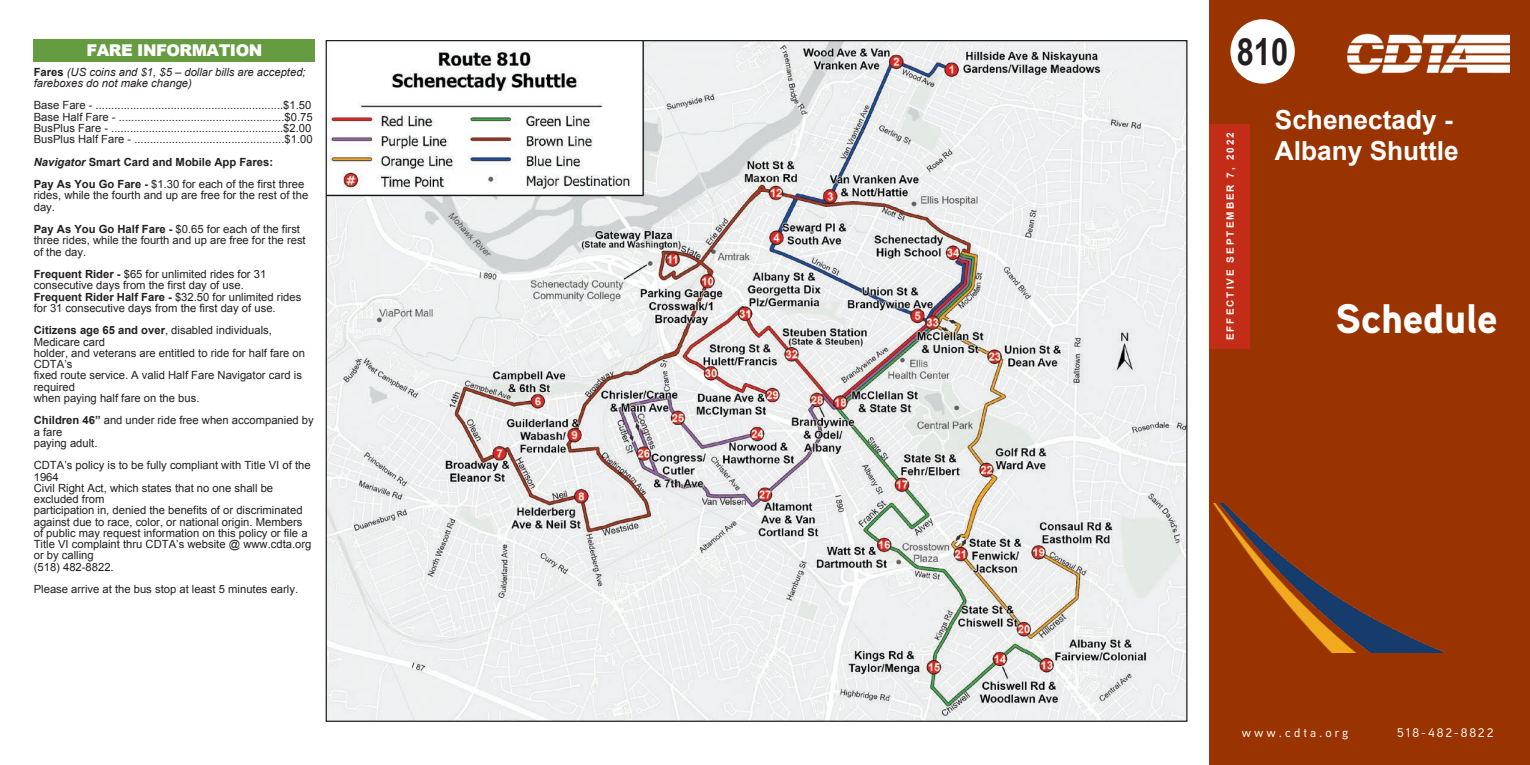
<style>
.page{position:relative;width:1530px;height:765px;background:#fff}
.page>*{position:absolute;margin:0;border:0;box-sizing:border-box;transform-origin:0 0}
.t1{font:900 41.25px "Aaux Pro";color:#fff}
.t2{font:700 37.5px "Arial Narrow";color:#231f20}
.t3{font:700 26.25px/31.5px "Arial";color:#fff}
.t4{font:900 16.25px "Arial";letter-spacing:-.03em;color:#fff}
.t5{font:500 12.5px "Aaux Next";letter-spacing:.24em;color:#fff}
.t6{font:500 12.5px "Aaux Next";letter-spacing:.15em;color:#fff}
.t7{font:11.25px/11.2px "Arial";color:#231f20}
.t8{font:italic 11.25px "Arial";color:#231f20}
.t9{font:700 11.25px "Arial";color:#231f20}
.t10{font:700 10px "Arial";letter-spacing:.2em;color:#fff}
.s1{font-weight:700;font-style:normal}
.s2{font-style:italic}
.s3{font-weight:700}
</style>
<div class="page">
<div style="left:34px;top:39px;width:281px;height:23px;background:#669c41"></div>
<img style="left:328px;top:42px;width:858px;height:678px">
<div style="left:1209px;top:0;width:321px;height:765px;background:#930"></div>
<div style="left:1230px;top:19px;width:65px;height:65px;background:#fff;border-radius:50%"></div>
<div style="left:1209px;top:124px;width:41px;height:225px;background:#c32d17"></div>
<img style="left:1213px;top:503px;width:231px;height:149px">
<img style="left:1347px;top:33px;width:162px;height:41px">
<p class="t4" style="left:86px;top:39px;width:177px">FARE INFORMATION</p>
<p class="t8" style="left:34px;top:64px;width:274px"><span class="s1">Fares</span> (US coins and $1, $5 – dollar bills are accepted;</p>
<p class="t8" style="left:34px;top:76px;width:160px">fareboxes do not make change)</p>
<p class="t7" style="left:34px;top:100px;width:279px">Base Fare - ............................................................$1.50</p>
<p class="t7" style="left:34px;top:111px;width:280px">Base Half Fare - .....................................................$0.75</p>
<p class="t7" style="left:34px;top:122px;width:279px">BusPlus Fare - .......................................................$2.00</p>
<p class="t7" style="left:34px;top:134px;width:280px">BusPlus Half Fare - ................................................$1.00</p>
<p class="t9" style="left:34px;top:154px;width:241px"><span class="s2">Navigator</span> Smart Card and Mobile App Fares:</p>
<p class="t7" style="left:34px;top:179px;width:272px"><span class="s3">Pay As You Go Fare -</span> $1.30 for each of the first three</p>
<p class="t7" style="left:34px;top:190px;width:276px">rides, while the fourth and up are free for the rest of the</p>
<p class="t7" style="left:34px;top:201px;width:23px">day.</p>
<p class="t7" style="left:34px;top:224px;width:274px"><span class="s3">Pay As You Go Half Fare -</span> $0.65 for each of the first three rides, while the fourth and up are free for the rest of the day.</p>
<p class="t7" style="left:34px;top:269px;width:234px"><span class="s3">Frequent Rider -</span> $65 for unlimited rides for 31 consecutive days from the first day of use.</p>
<p class="t7" style="left:34px;top:291px;width:269px"><span class="s3">Frequent Rider Half Fare -</span> $32.50 for unlimited rides for 31 consecutive days from the first day of use.</p>
<p class="t7" style="left:34px;top:325px;width:240px"><span class="s3">Citizens age 65 and over</span>, disabled individuals,<br>Medicare card</p>
<p class="t7" style="left:34px;top:347px;width:273px">holder, and veterans are entitled to ride for half fare on<br>CDTA’s</p>
<p class="t7" style="left:34px;top:370px;width:270px">fixed route service. A valid Half Fare Navigator card is required</p>
<p class="t7" style="left:34px;top:392px;width:167px">when paying half fare on the bus.</p>
<p class="t7" style="left:34px;top:415px;width:282px"><span class="s3">Children 46”</span> and under ride free when accompanied by a fare</p>
<p class="t7" style="left:34px;top:437px;width:65px">paying adult.</p>
<p class="t7" style="left:34px;top:460px;width:278px">CDTA’s policy is to be fully compliant with Title VI of the<br>1964</p>
<p class="t7" style="left:34px;top:482px;width:241px">Civil Right Act, which states that no one shall be excluded from</p>
<p class="t7" style="left:34px;top:505px;width:279px">participation in, denied the benefits of or discriminated against due to race, color, or national origin. Members of public may request information on this policy or file a Title VI complaint thru CDTA’s website @ www.cdta.org or by calling</p>
<p class="t7" style="left:34px;top:561px;width:82px">(518) 482-8822.</p>
<p class="t7" style="left:34px;top:584px;width:266px">Please arrive at the bus stop at least 5 minutes early.</p>
<p class="t2" style="left:1237px;top:23px;width:53px">810</p>
<p class="t10" style="left:1224px;top:340px;width:210px;rotate:-90deg">EFFECTIVE SEPTEMBER 7, 2022</p>
<p class="t3" style="left:1275px;top:105px;width:185px">Schenectady -<br>Albany Shuttle</p>
<p class="t1" style="left:1336px;top:292px;width:164px">Schedule</p>
<p class="t5" style="left:1242px;top:724px;width:108px">www.cdta.org</p>
<p class="t6" style="left:1397px;top:724px;width:98px">518-482-8822</p>
</div>
